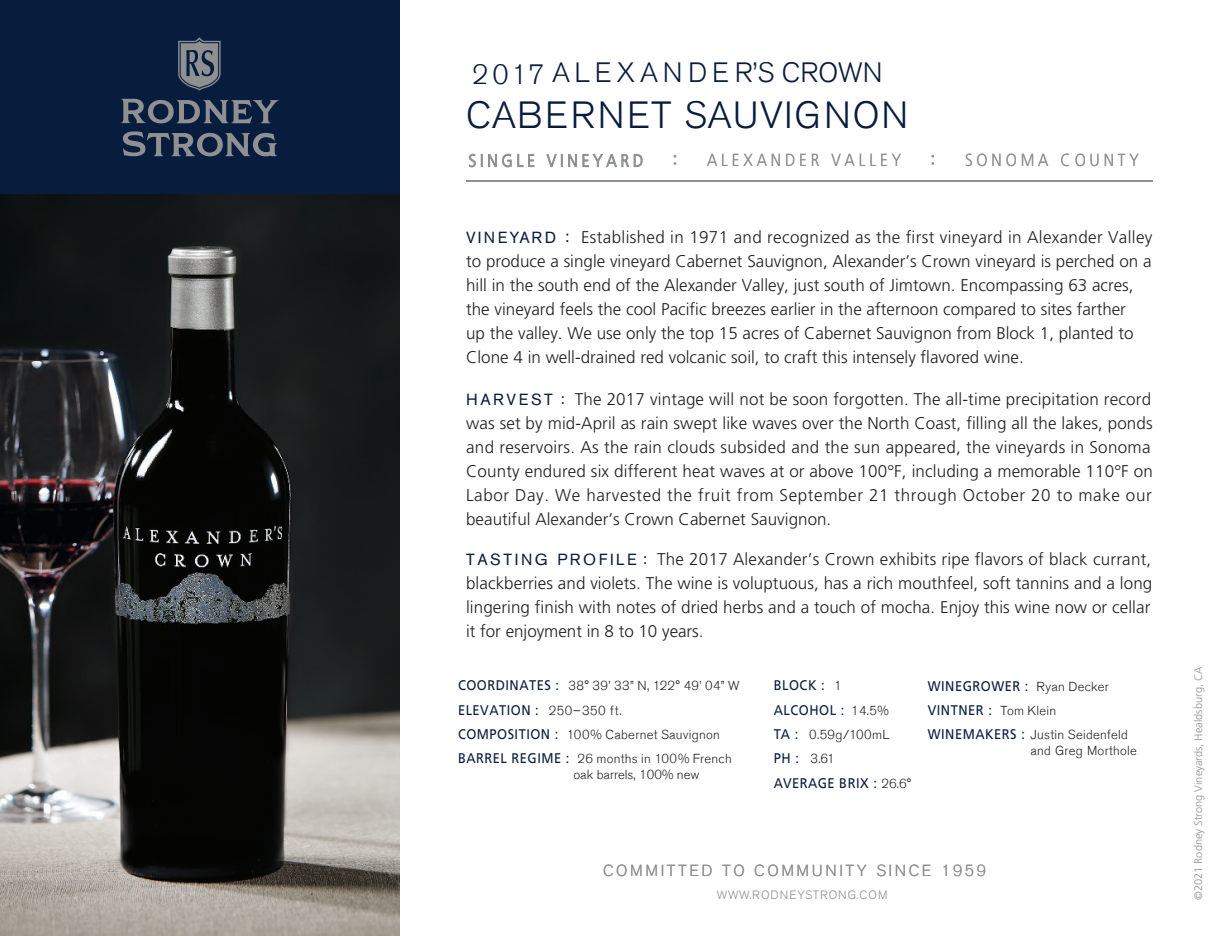
<style>
.page{position:relative;width:1224px;height:936px;background:#fff}
.page>*{position:absolute;margin:0;border:0;box-sizing:border-box;transform-origin:0 0}
.t1{font:300 37.8px "Akzidenz Grotesk BE";letter-spacing:.05em;color:#081d3e}
.t2{font:300 27.8px "Akzidenz Grotesk BE";letter-spacing:.16em;color:#081d3e}
.t3{font:300 17.6px "Frutiger LT Pro";letter-spacing:.25em;color:#8f9092;scale:.88 1}
.t4{font:300 17px/24px "Frutiger LT Pro";letter-spacing:.005em;color:#231f20}
.t5{font:300 16px "Akzidenz Grotesk BE";letter-spacing:.16em;color:#8f9092}
.t6{font:14px/24.4px "Frutiger LT Pro";letter-spacing:.04em;color:#081d3e;scale:.92 1}
.t7{font:300 13px/24.4px "Akzidenz Grotesk BE";letter-spacing:.02em;color:#231f20}
.t8{font:300 13px "Akzidenz Grotesk BE";color:#231f20}
.t9{font:300 12px "Akzidenz Grotesk BE";letter-spacing:.08em;color:#8f9092}
.t10{font:300 11px "Frutiger LT Pro";color:#8f9092}
.s1{font-family:"Akzidenz Grotesk Pro";font-weight:400;font-size:16px;color:#081d3e}
.s2{font-family:"Akzidenz Grotesk Pro";font-weight:400;color:#081d3e}
.s3{font-family:"Frutiger LT Pro";font-weight:400;font-size:14px;color:#081d3e}
.s4{font-family:"Akzidenz Grotesk BE";font-weight:300;font-size:13px;color:#231f20}
</style>
<div class="page">
<img style="left:0;top:194px;width:400px;height:742px">
<svg style="left:469px;top:154px;width:13px;height:13px"></svg>
<svg style="left:488px;top:154px;width:23px;height:13px"></svg>
<svg style="left:518px;top:154px;width:16px;height:13px"></svg>
<svg style="left:547px;top:154px;width:30px;height:13px"></svg>
<svg style="left:583px;top:154px;width:59px;height:13px"></svg>
<hr style="left:466px;top:180px;width:687px;height:2px;background:#8f9092">
<div style="left:0;top:0;width:400px;height:194px;background:#081d3e"></div>
<svg style="left:121px;top:99px;width:158px;height:25px"></svg>
<svg style="left:123px;top:131px;width:154px;height:25px"></svg>
<svg style="left:178px;top:37px;width:43px;height:54px"></svg>
<h2 class="t2" style="left:472px;top:57px;width:412px">2017ALEXANDER’S CROWN</h2>
<h1 class="t1" style="left:466px;top:94px;width:444px">CABERNET SAUVIGNON</h1>
<p class="t3" style="left:707px;top:150px;width:222px">ALEXANDER VALLEY</p>
<p class="t3" style="left:965px;top:150px;width:199px">SONOMA COUNTY</p>
<p class="t4" style="left:466px;top:225px;width:688px"><span class="s1">VI N EYAR D</span> <span class="s2">:</span> Established in 1971 and recognized as the first vineyard in Alexander Valley to produce a single vineyard Cabernet Sauvignon, Alexander’s Crown vineyard is perched on a hill in the south end of the Alexander Valley, just south of Jimtown. Encompassing 63 acres, the vineyard feels the cool Pacific breezes earlier in the afternoon compared to sites farther<br>up the valley. We use only the top 15 acres of Cabernet Sauvignon from Block 1, planted to Clone 4 in well-drained red volcanic soil, to craft this intensely flavored wine.</p>
<p class="t4" style="left:466px;top:387px;width:688px"><span class="s1">HARVEST :</span> The 2017 vintage will not be soon forgotten. The all-time precipitation record was set by mid-April as rain swept like waves over the North Coast, filling all the lakes, ponds and reservoirs. As the rain clouds subsided and the sun appeared, the vineyards in Sonoma County endured six different heat waves at or above 100°F, including a memorable 110°F on Labor Day. We harvested the fruit from September 21 through October 20 to make our beautiful Alexander’s Crown Cabernet Sauvignon.</p>
<p class="t4" style="left:466px;top:547px;width:688px;text-align:justify"><span class="s1">TASTING PROFILE :</span> The 2017 Alexander’s Crown exhibits ripe flavors of black currant, blackberries and violets. The wine is voluptuous, has a rich mouthfeel, soft tannins and a long lingering finish with notes of dried herbs and a touch of mocha. Enjoy this wine now or cellar it for enjoyment in 8 to 10 years.</p>
<p class="t7" style="left:458px;top:674px;width:283px"><span class="s3">COORDINATES :</span> 38° 39’ 33” N, 122° 49’ 04” W</p>
<p class="t6" style="left:458px;top:698px;width:179px">ELEVATION : <span class="s4">250–350 ft.</span></p>
<p class="t7" style="left:458px;top:723px;width:275px"><span class="s3">COMPOSITION :</span> 100% Cabernet Sauvignon<br><span class="s3">BARREL REGIME :</span> 26 months in 100% French</p>
<p class="t8" style="left:573px;top:768px;width:127px">oak barrels, 100% new</p>
<p class="t6" style="left:774px;top:673px;width:127px">BLOCK : <span class="s4">1<br></span>ALCOHOL : <span class="s4">14.5%</span></p>
<p class="t7" style="left:774px;top:723px;width:117px"><span class="s3">TA :</span> 0.59g/100mL<br><span class="s3">PH :</span> 3.61</p>
<p class="t6" style="left:774px;top:771px;width:151px">AVERAGE BRIX : <span class="s4">26.6°</span></p>
<p class="t6" style="left:928px;top:674px;width:198px">WINEGROWER : <span class="s4">Ryan Decker<br></span>VINTNER : <span class="s4">Tom Klein</span></p>
<p class="t7" style="left:1030px;top:727px;width:108px;line-height:16px;text-indent:-103px"><span class="s3">WINEMAKERS :</span> Justin Seidenfeld and Greg Morthole</p>
<p class="t5" style="left:603px;top:861px;width:385px">COMMITTED TO COMMUNITY SINCE 1959</p>
<p class="t9" style="left:717px;top:888px;width:172px">WWW.RODNEYSTRONG.COM</p>
<p class="t10" style="left:1192px;top:900px;width:235px;rotate:-90deg">©2021 Rodney Strong Vineyards, Healdsburg, CA</p>
</div>
